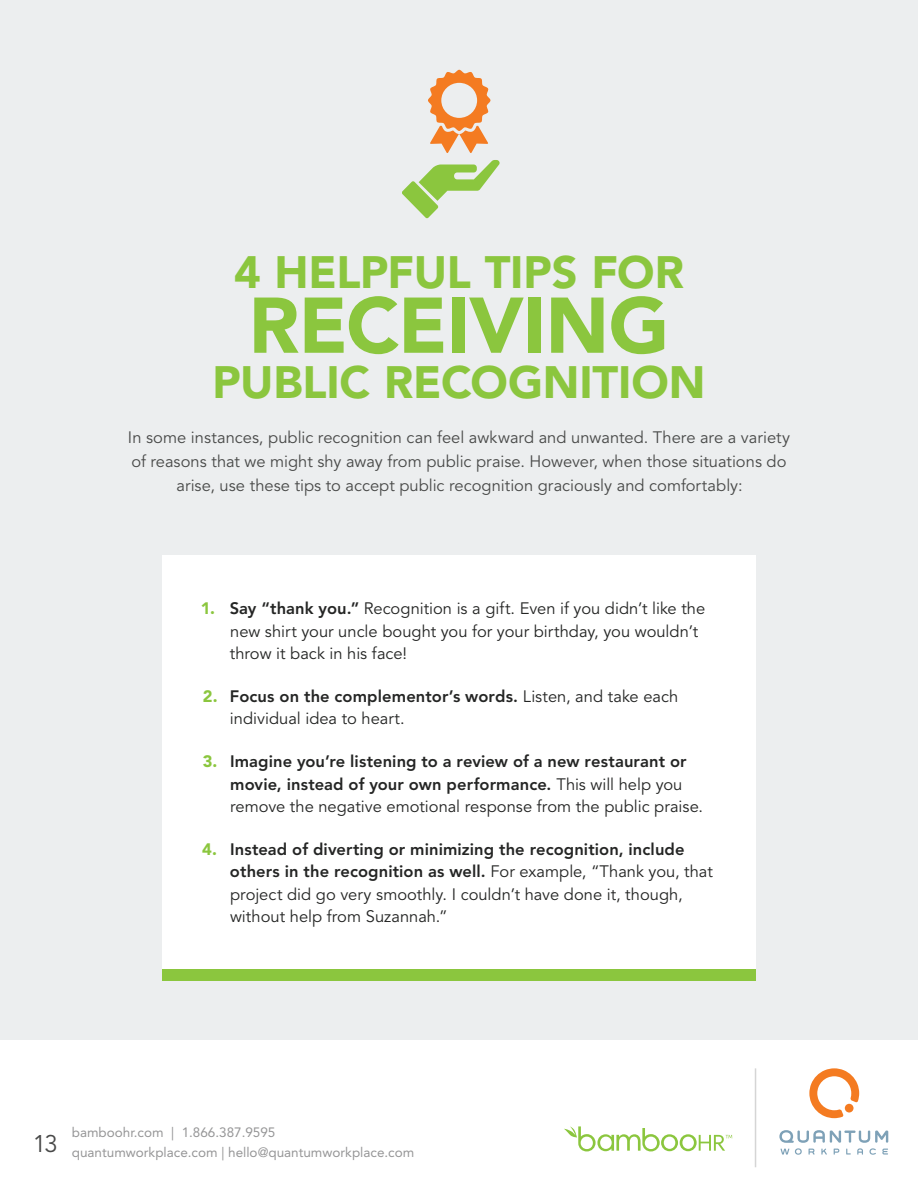
<style>
.page{position:relative;width:918px;height:1188px;background:#fff}
.page>*{position:absolute;margin:0;border:0;box-sizing:border-box;transform-origin:0 0}
.t1{font:900 78px "Avenir LT Std";letter-spacing:-.01em;color:#8bc63e}
.t2{font:900 45px "Avenir LT Std";letter-spacing:-.005em;color:#8bc63e}
.t3{font:16.5px/22.5px "Avenir LT Std";color:#242524}
.Copy{font:16.5px/24px "Avenir LT Std";color:#484948;text-align:center}
.t4{font:800 16.5px/22.5px "Avenir LT Std";letter-spacing:.005em;color:#242524}
.t5{font:13.5px/19.5px "Avenir LT Std";color:#969697}
.s1{font-weight:900;color:#8bc63e}
.s2{font-weight:800}
.s3{font-weight:400}
</style>
<div class="page">
<div style="left:0;top:0;width:918px;height:1040px;background:#eceeef"></div>
<svg style="left:428px;top:70px;width:62px;height:83px"></svg>
<svg style="left:402px;top:160px;width:98px;height:58px"></svg>
<div style="left:162px;top:555px;width:594px;height:426px;background:#fff"></div>
<div style="left:162px;top:969px;width:594px;height:12px;background:#8bc63e"></div>
<svg style="left:564px;top:1126px;width:168px;height:25px"></svg>
<svg style="left:809px;top:1068px;width:50px;height:50px"></svg>
<svg style="left:779px;top:1130px;width:109px;height:25px"></svg>
<hr style="left:755px;top:1068px;width:1px;height:99px;background:#969697">
<h3 class="t2" style="left:234px;top:245px;width:451px">4 HELPFUL TIPS FOR</h3>
<h3 class="t1" style="left:249px;top:278px;width:422px">RECEIVING</h3>
<h3 class="t2" style="left:213px;top:355px;width:494px">PUBLIC RECOGNITION</h3>
<p class="Copy" style="left:128px;top:426px;width:664px">In some instances, public recognition can feel awkward and unwanted. There are a variety of reasons that we might shy away from public praise. However, when those situations do arise, use these tips to accept public recognition graciously and comfortably:</p>
<p class="t3" style="left:230px;top:598px;width:477px;text-indent:-29px"><span class="s1">1.</span> <span class="s2">Say “thank you.”</span> Recognition is a gift. Even if you didn’t like the new shirt your uncle bought you for your birthday, you wouldn’t throw it back in his face!</p>
<p class="t3" style="left:230px;top:685px;width:450px;text-indent:-27px"><span class="s1">2.</span> <span class="s2">Focus on the complementor’s words.</span> Listen, and take each individual idea to heart.</p>
<p class="t4" style="left:230px;top:750px;width:475px;text-indent:-27px"><span class="s1">3.</span> Imagine you’re listening to a review of a new restaurant or movie, instead of your own performance. <span class="s3">This will help you remove the negative emotional response from the public praise.</span></p>
<p class="t3" style="left:230px;top:838px;width:484px;text-indent:-28px"><span class="s1">4.</span> <span class="s2">Instead of diverting or minimizing the recognition, include others in the recognition as well.</span> For example, “Thank you, that project did go very smoothly. I couldn’t have done it, though, without help from Suzannah.”</p>
<p class="t5" style="left:33px;top:1123px;width:383px;text-indent:39px">bamboohr.com | 1.866.387.9595<br><sup>13</sup> quantumworkplace.com | hello@quantumworkplace.com</p>
</div>
